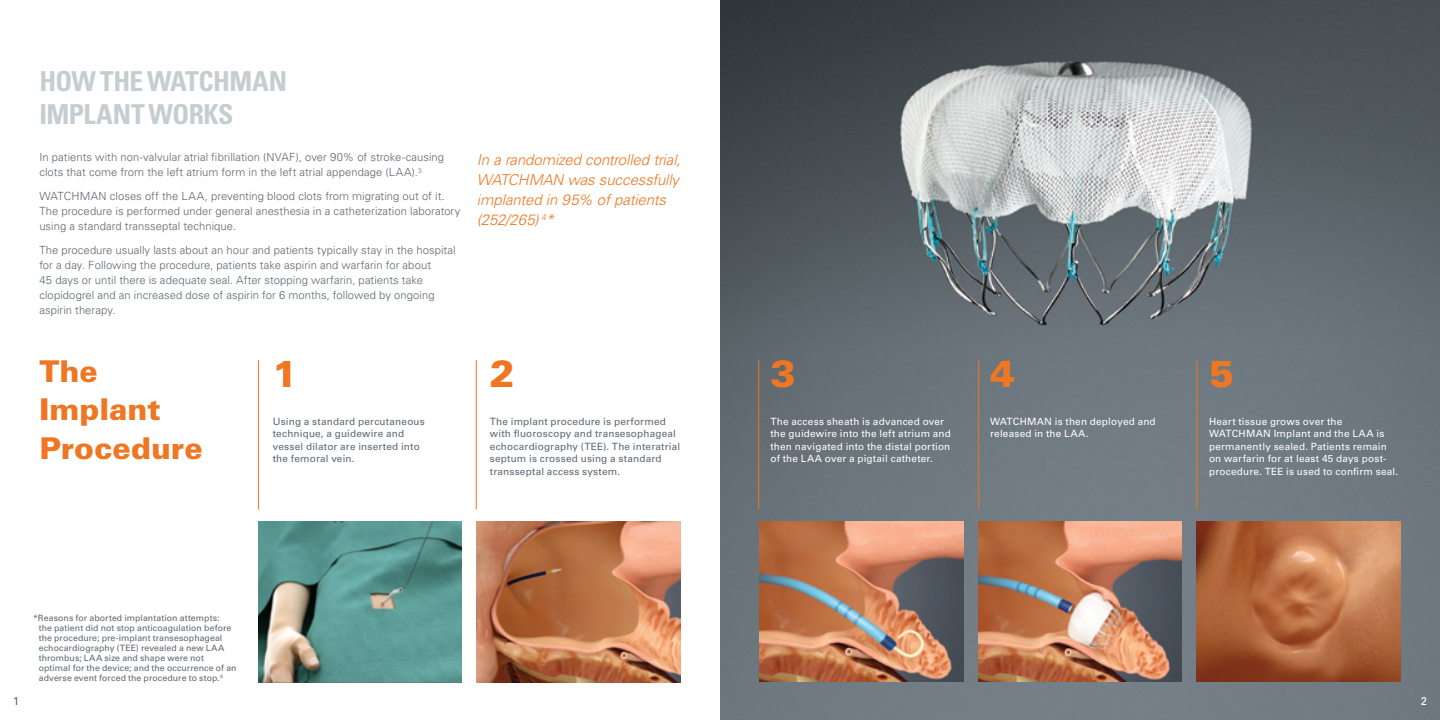
<style>
.page{position:relative;width:1440px;height:720px;background:#fff}
.page>*{position:absolute;margin:0;border:0;box-sizing:border-box;transform-origin:0 0}
.t1{font:900 37.5px "Univers LT Std";color:#ef7622}
.t2{font:900 30px/38.8px "Univers LT Std";color:#ef7622}
.Headline{font:700 condensed 27.5px/32.5px "Univers LT Std";letter-spacing:-.02em;color:#c6cdd1}
.callout{font:italic 300 15px/20px "Univers LT Std";letter-spacing:-.005em;color:#ef7622}
.body{font:300 11.25px/15px "Univers LT Std";letter-spacing:.005em;color:#5c6670}
.Subheadline{font:11.25px "Univers";color:#5c6670}
.Subheadline-2{font:11.25px "Univers";color:#fff}
.t3{font:10px/12.5px "Univers LT Std";letter-spacing:.015em;color:#fff}
.t4{font:10px/12.5px "Univers LT Std";letter-spacing:.02em;color:#5c6670}
.body-2{font:8.75px/10px "Univers LT Std";letter-spacing:.005em;color:#5c6670}
</style>
<div class="page">
<img style="left:720px;top:0;width:720px;height:720px">
<img style="left:258px;top:522px;width:204px;height:160px">
<img style="left:477px;top:522px;width:204px;height:160px">
<hr style="left:258px;top:360px;width:1px;height:149px;background:#ef7622">
<hr style="left:476px;top:360px;width:1px;height:149px;background:#ef7622">
<img style="left:759px;top:522px;width:204px;height:159px">
<img style="left:978px;top:522px;width:204px;height:159px">
<img style="left:1197px;top:522px;width:204px;height:160px">
<hr style="left:758px;top:360px;width:1px;height:149px;background:#ef7622">
<hr style="left:978px;top:360px;width:1px;height:149px;background:#ef7622">
<hr style="left:1197px;top:360px;width:1px;height:149px;background:#ef7622">
<p class="Headline" style="left:39px;top:65px;width:249px">HOW THE WATCHMAN<br>IMPLANT WORKS</p>
<p class="body" style="left:39px;top:150px;width:406px">In patients with non-valvular atrial fibrillation (NVAF), over 90% of stroke-causing clots that come from the left atrium form in the left atrial appendage (LAA).<sup>3</sup></p>
<p class="body" style="left:39px;top:189px;width:423px">WATCHMAN closes off the LAA, preventing blood clots from migrating out of it.<br>The procedure is performed under general anesthesia in a catheterization laboratory using a standard transseptal technique.</p>
<p class="body" style="left:39px;top:243px;width:418px">The procedure usually lasts about an hour and patients typically stay in the hospital for a day. Following the procedure, patients take aspirin and warfarin for about<br>45 days or until there is adequate seal. After stopping warfarin, patients take clopidogrel and an increased dose of aspirin for 6 months, followed by ongoing aspirin therapy.</p>
<p class="callout" style="left:477px;top:150px;width:205px">In a randomized controlled trial,<br>WATCHMAN was successfully implanted in 95% of patients (252/265) <sup>4</sup>*</p>
<p class="t2" style="left:39px;top:351px;width:165px">The<br>Implant<br>Procedure</p>
<p class="t1" style="left:273px;top:350px;width:27px">1</p>
<p class="t1" style="left:490px;top:350px;width:27px">2</p>
<p class="t4" style="left:490px;top:415px;width:192px">The implant procedure is performed with fluoroscopy and transesophageal echocardiography (TEE). The interatrial septum is crossed using a standard transseptal access system.</p>
<p class="t4" style="left:273px;top:415px;width:154px">Using a standard percutaneous technique, a guidewire and vessel dilator are inserted into the femoral vein.</p>
<p class="body-2" style="left:39px;top:613px;width:199px;text-indent:-6px">*Reasons for aborted implantation attempts:<br>the patient did not stop anticoagulation before the procedure; pre-implant transesophageal echocardiography (TEE) revealed a new LAA thrombus; LAA size and shape were not optimal for the device; and the occurrence of an adverse event forced the procedure to stop.<sup>4</sup></p>
<p class="t1" style="left:770px;top:350px;width:27px">3</p>
<p class="t1" style="left:990px;top:350px;width:27px">4</p>
<p class="t1" style="left:1209px;top:350px;width:27px">5</p>
<p class="t3" style="left:770px;top:415px;width:182px">The access sheath is advanced over the guidewire into the left atrium and then navigated into the distal portion of the LAA over a pigtail catheter.</p>
<p class="t3" style="left:990px;top:415px;width:167px">WATCHMAN is then deployed and released in the LAA.</p>
<p class="t3" style="left:1209px;top:415px;width:191px">Heart tissue grows over the WATCHMAN Implant and the LAA is permanently sealed. Patients remain on warfarin for at least 45 days post&shy;procedure. TEE is used to confirm seal.</p>
<p class="Subheadline" style="left:13px;top:694px;width:8px">1</p>
<p class="Subheadline-2" style="left:1421px;top:694px;width:8px">2</p>
</div>
